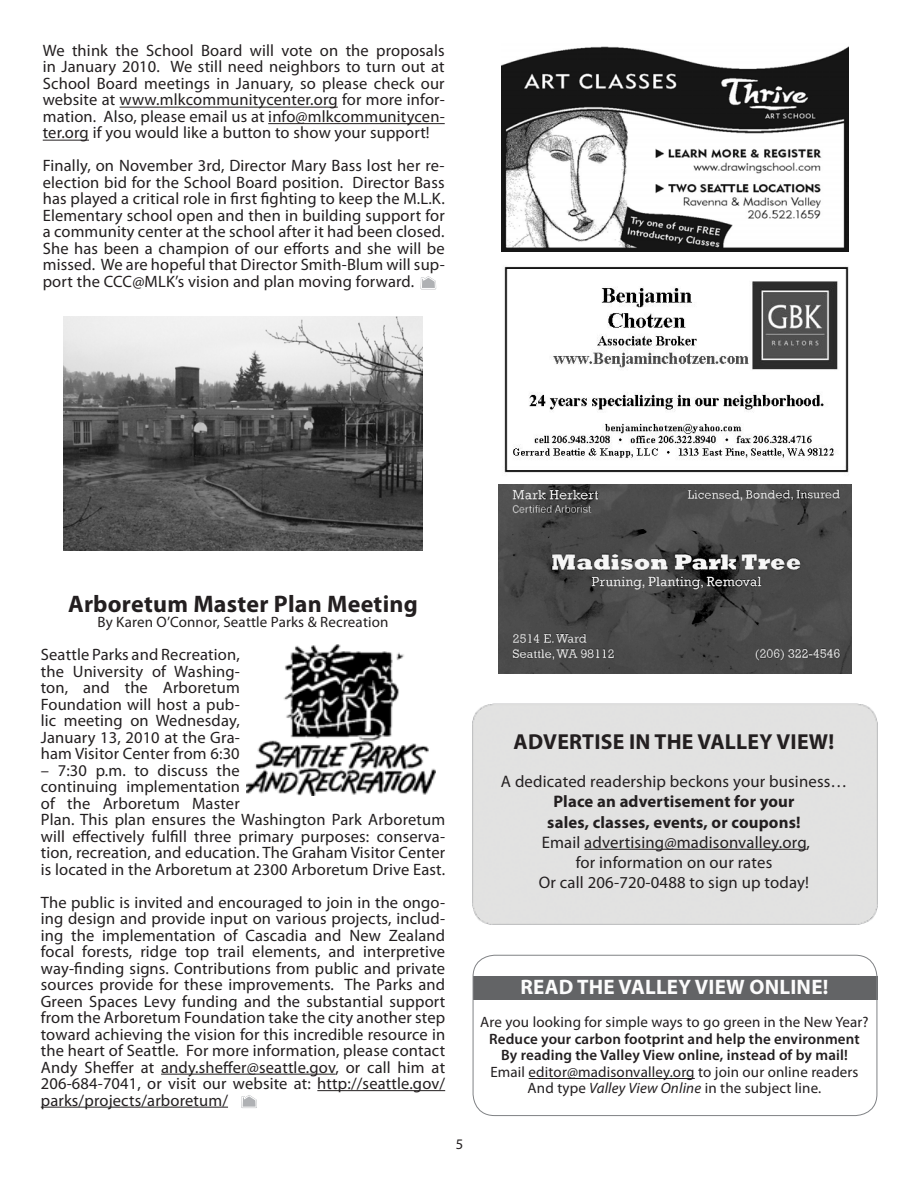
<style>
.page{position:relative;width:918px;height:1188px;background:#fff}
.page>*{position:absolute;margin:0;border:0;box-sizing:border-box;transform-origin:0 0}
.t1{font:700 24px "Myriad Pro";letter-spacing:.01em;color:#231f20}
.t2{font:700 21.75px "Myriad Pro";letter-spacing:.01em;color:#231f20}
.t3{font:700 21px "Myriad Pro";letter-spacing:.01em;color:#fcfcfc}
.t4{font:16.65px/20.1px "Myriad Pro";letter-spacing:.01em;color:#231f20;text-align:center}
.t5{font:700 16.65px/20.1px "Myriad Pro";letter-spacing:.01em;color:#231f20;text-align:center}
.t6{font:16.5px/16.5px "Myriad Pro";letter-spacing:.01em;color:#231f20;text-align:justify}
.t7{font:15px/16.5px "Myriad Pro";letter-spacing:.01em;color:#231f20;text-align:center}
.t8{font:600 15px/16.5px "Myriad Pro";letter-spacing:.01em;color:#231f20;text-align:center}
.t9{font:14.7px "Myriad Pro";color:#231f20}
.s1{font-style:italic}
</style>
<div class="page">
<svg style="left:421px;top:276px;width:15px;height:13px"></svg>
<img style="left:502px;top:46px;width:346px;height:206px">
<hr style="left:120px;top:107px;width:218px;height:1px;background:#231f20">
<hr style="left:268px;top:123px;width:177px;height:1px;background:#231f20">
<hr style="left:43px;top:140px;width:46px;height:1px;background:#231f20">
<div style="left:473px;top:976px;width:405px;height:24px;background:#636466"></div>
<img style="left:504px;top:266px;width:345px;height:207px">
<img style="left:498px;top:484px;width:354px;height:189px">
<hr style="left:529px;top:1078px;width:166px;height:1px;background:#231f20">
<hr style="left:584px;top:849px;width:223px;height:1px;background:#231f20">
<hr style="left:161px;top:1074px;width:174px;height:1px;background:#231f20">
<hr style="left:317px;top:1090px;width:128px;height:1px;background:#231f20">
<hr style="left:41px;top:1107px;width:187px;height:1px;background:#231f20">
<img style="left:247px;top:644px;width:188px;height:152px">
<svg style="left:241px;top:1095px;width:16px;height:13px"></svg>
<div style="left:473px;top:955px;width:404px;height:161px;border:1px solid #808285;border-radius:22px"></div>
<img style="left:64px;top:316px;width:358px;height:234px">
<p class="t6" style="left:43px;top:43px;width:404px">We think the School Board will vote on the proposals in January 2010. We still need neighbors to turn out at School Board meetings in January, so please check our website at www.mlkcommunitycenter.org for more infor&shy;mation. Also, please email us at info@mlkcommunitycen&shy;ter.org if you would like a button to show your support!</p>
<p class="t6" style="left:43px;top:159px;width:404px">Finally, on November 3rd, Director Mary Bass lost her re&shy;election bid for the School Board position. Director Bass has played a critical role in first fighting to keep the M.L.K.<br>Elementary school open and then in building support for a community center at the school after it had been closed.<br>She has been a champion of our efforts and she will be missed. We are hopeful that Director Smith-Blum will sup&shy;port the CCC@MLK’s vision and plan moving forward.</p>
<h1 class="t1" style="left:68px;top:595px;width:351px">Arboretum Master Plan Meeting</h1>
<p class="t7" style="left:97px;top:615px;width:293px">By Karen O’Connor, Seattle Parks &amp; Recreation</p>
<p class="t6" style="left:41px;top:647px;width:201px">Seattle Parks and Recreation, the University of Washing&shy;ton, and the Arboretum Foundation will host a pub&shy;lic meeting on Wednesday, January 13, 2010 at the Gra&shy;ham Visitor Center from 6:30</p>
<p class="t6" style="left:41px;top:763px;width:406px;text-align:left">– 7:30 p.m. to discuss the<br>continuing implementation<br>of the Arboretum Master<br>Plan. This plan ensures the Washington Park Arboretum will effectively fulfill three primary purposes: conserva&shy;tion, recreation, and education. The Graham Visitor Center is located in the Arboretum at 2300 Arboretum Drive East.</p>
<p class="t6" style="left:41px;top:895px;width:406px">The public is invited and encouraged to join in the ongo&shy;ing design and provide input on various projects, includ&shy;ing the implementation of Cascadia and New Zealand focal forests, ridge top trail elements, and interpretive way-finding signs. Contributions from public and private sources provide for these improvements. The Parks and Green Spaces Levy funding and the substantial support from the Arboretum Foundation take the city another step toward achieving the vision for this incredible resource in the heart of Seattle. For more information, please contact Andy Sheffer at andy.sheffer@seattle.gov, or call him at 206-684-7041, or visit our website at: http://seattle.gov/ parks/projects/arboretum/</p>
<p class="t9" style="left:456px;top:1139px;width:9px">5</p>
<h2 class="t2" style="left:514px;top:733px;width:322px">ADVERTISE IN THE VALLEY VIEW!</h2>
<p class="t4" style="left:501px;top:773px;width:348px">A dedicated readership beckons your business…</p>
<p class="t5" style="left:547px;top:793px;width:255px">Place an advertisement for your sales, classes, events, or coupons!</p>
<p class="t4" style="left:539px;top:833px;width:273px">Email advertising@madisonvalley.org, for information on our rates<br>Or call 206-720-0488 to sign up today!</p>
<p class="t3" style="left:521px;top:979px;width:309px">READ THE VALLEY VIEW ONLINE!</p>
<p class="t7" style="left:480px;top:1015px;width:390px">Are you looking for simple ways to go green in the New Year?</p>
<p class="t8" style="left:489px;top:1032px;width:372px">Reduce your carbon footprint and help the environment<br>By reading the Valley View online, instead of by mail!</p>
<p class="t7" style="left:490px;top:1065px;width:370px">Email editor@madisonvalley.org to join our online readers<br>And type <span class="s1">Valley View Online</span> in the subject line.</p>
</div>
